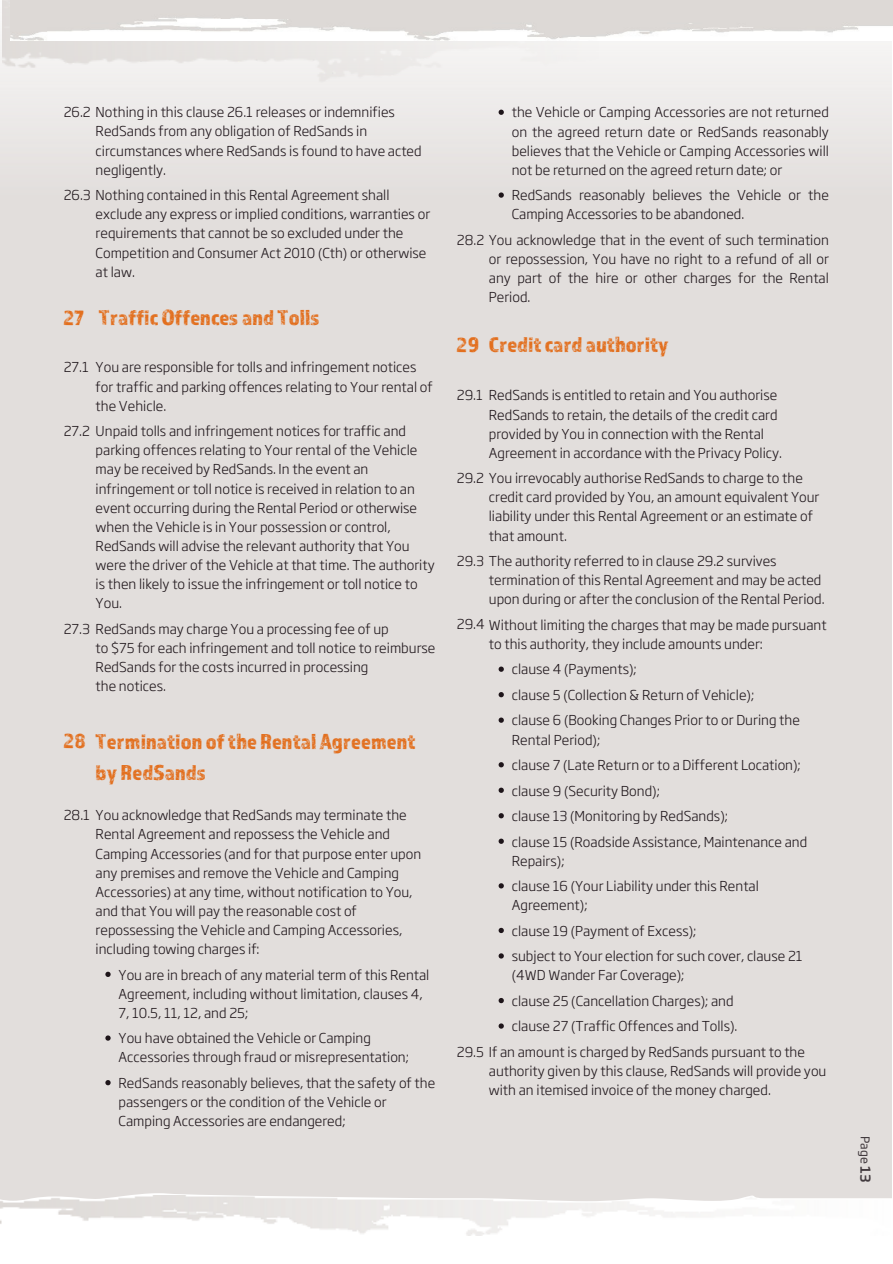
<style>
.page{position:relative;width:893px;height:1264px;background:#fff}
.page>*{position:absolute;margin:0;border:0;box-sizing:border-box;transform-origin:0 0}
.t1{font:22.5px/31.5px "Almaq Rough";color:#e36f1e}
.t2{font:21.75px "Almaq Rough";color:#e36f1e}
.t3{font:300 13.5px/19px "Soho Gothic Pro";color:#1e151a}
.t4{font:500 13.5px "Soho Gothic Pro";color:#423a3e}
.t5{font:12px "Soho Gothic Pro";color:#423a3e}
.s1{font-size:21.75px}
</style>
<div class="page">
<div style="left:0;top:0;width:891px;height:1193px;background:#e2dedc"></div>
<svg style="left:0;top:1193px;width:892px;height:43px"></svg>
<img style="left:0;top:1194px;width:891px;height:41px">
<img style="left:3px;top:0;width:602px;height:82px">
<img style="left:11px;top:0;width:881px;height:40px">
<svg style="left:105px;top:971px;width:6px;height:5px"></svg>
<svg style="left:105px;top:1035px;width:6px;height:5px"></svg>
<svg style="left:105px;top:1080px;width:6px;height:5px"></svg>
<svg style="left:498px;top:110px;width:6px;height:5px"></svg>
<svg style="left:498px;top:192px;width:6px;height:6px"></svg>
<svg style="left:498px;top:666px;width:6px;height:5px"></svg>
<svg style="left:498px;top:692px;width:6px;height:5px"></svg>
<svg style="left:498px;top:717px;width:6px;height:5px"></svg>
<svg style="left:498px;top:762px;width:6px;height:5px"></svg>
<svg style="left:498px;top:787px;width:6px;height:6px"></svg>
<svg style="left:498px;top:813px;width:6px;height:5px"></svg>
<svg style="left:498px;top:838px;width:6px;height:5px"></svg>
<svg style="left:498px;top:883px;width:6px;height:5px"></svg>
<svg style="left:498px;top:927px;width:6px;height:6px"></svg>
<svg style="left:498px;top:953px;width:6px;height:5px"></svg>
<svg style="left:498px;top:997px;width:6px;height:6px"></svg>
<svg style="left:498px;top:1023px;width:6px;height:5px"></svg>
<p class="t3" style="left:96px;top:102px;width:327px;text-indent:-32px">26.2 Nothing in this clause 26.1 releases or indemnifies RedSands from any obligation of RedSands in circumstances where RedSands is found to have acted negligently.</p>
<p class="t3" style="left:96px;top:185px;width:336px;text-indent:-32px">26.3 Nothing contained in this Rental Agreement shall exclude any express or implied conditions, warranties or requirements that cannot be so excluded under the Competition and Consumer Act 2010 (Cth) or otherwise at law.</p>
<p class="t2" style="left:64px;top:304px;width:21px">27</p>
<p class="t1" style="left:99px;top:301px;width:223px">Traffic Offences and Tolls</p>
<p class="t3" style="left:96px;top:357px;width:338px">You are responsible for tolls and infringement notices for traffic and parking offences relating to Your rental of the Vehicle.</p>
<p class="t3" style="left:96px;top:420px;width:340px;text-indent:-32px">27.2 Unpaid tolls and infringement notices for traffic and parking offences relating to Your rental of the Vehicle may be received by RedSands. In the event an infringement or toll notice is received in relation to an event occurring during the Rental Period or otherwise when the Vehicle is in Your possession or control, RedSands will advise the relevant authority that You were the driver of the Vehicle at that time. The authority is then likely to issue the infringement or toll notice to You.</p>
<p class="t3" style="left:64px;top:618px;width:326px">27.3 RedSands may charge You a processing fee of up</p>
<p class="t3" style="left:96px;top:637px;width:341px">to $75 for each infringement and toll notice to reimburse</p>
<p class="t3" style="left:96px;top:656px;width:274px">RedSands for the costs incurred in processing</p>
<p class="t3" style="left:96px;top:675px;width:72px">the notices.</p>
<p class="t3" style="left:64px;top:357px;width:27px">27.1</p>
<p class="t1" style="left:96px;top:724px;width:321px;text-indent:-32px"><span class="s1">28</span> Termination ofthe Rental Agreement by RedSands</p>
<p class="t3" style="left:96px;top:804px;width:327px;text-indent:-32px">28.1 You acknowledge that RedSands may terminate the Rental Agreement and repossess the Vehicle and Camping Accessories (and for that purpose enter upon any premises and remove the Vehicle and Camping Accessories) at any time, without notification to You, and that You will pay the reasonable cost of repossessing the Vehicle and Camping Accessories, including towing charges if:</p>
<p class="t3" style="left:119px;top:964px;width:312px">You are in breach of any material term of this Rental<br>Agreement, including without limitation, clauses 4,<br>7, 10.5, 11, 12, and 25;</p>
<p class="t3" style="left:119px;top:1027px;width:292px">You have obtained the Vehicle or Camping<br>Accessories through fraud or misrepresentation;</p>
<p class="t3" style="left:119px;top:1072px;width:318px">RedSands reasonably believes, that the safety of the passengers or the condition of the Vehicle or<br>Camping Accessories are endangered;</p>
<p class="t3" style="left:511px;top:102px;width:318px;text-align:justify">the Vehicle or Camping Accessories are not returned on the agreed return date or RedSands reasonably believes that the Vehicle or Camping Accessories will not be returned on the agreed return date; or</p>
<p class="t3" style="left:511px;top:185px;width:318px">RedSands reasonably believes the Vehicle or the<br>Camping Accessories to be abandoned.</p>
<p class="t3" style="left:489px;top:229px;width:341px;text-align:justify;text-indent:-32px">28.2 You acknowledge that in the event of such termination or repossession, You have no right to a refund of all or any part of the hire or other charges for the Rental Period.</p>
<p class="t2" style="left:457px;top:331px;width:23px">29</p>
<p class="t1" style="left:489px;top:328px;width:181px">Creditcard authority</p>
<p class="t3" style="left:489px;top:385px;width:295px;text-indent:-32px">29.1 RedSands is entitled to retain and You authorise RedSands to retain, the details of the credit card provided by You in connection with the Rental Agreement in accordance with the Privacy Policy.</p>
<p class="t3" style="left:489px;top:467px;width:332px;text-indent:-32px">29.2 You irrevocably authorise RedSands to charge to the credit card provided by You, an amount equivalent Your liability under this Rental Agreement or an estimate of that amount.</p>
<p class="t3" style="left:489px;top:550px;width:337px;text-indent:-32px">29.3 The authority referred to in clause 29.2 survives termination of this Rental Agreement and may be acted upon during or after the conclusion of the Rental Period.</p>
<p class="t3" style="left:457px;top:614px;width:371px">29.4 Without limiting the charges that may be made pursuant</p>
<p class="t3" style="left:489px;top:633px;width:275px">to this authority, they include amounts under:</p>
<p class="t3" style="left:511px;top:659px;width:126px">clause 4 (Payments);</p>
<p class="t3" style="left:511px;top:684px;width:244px">clause 5 (Collection &amp; Return of Vehicle);</p>
<p class="t3" style="left:511px;top:710px;width:289px">clause 6 (Booking Changes Prior to or During the<br>Rental Period);</p>
<p class="t3" style="left:511px;top:754px;width:290px">clause 7 (Late Return or to a Different Location);</p>
<p class="t3" style="left:511px;top:780px;width:150px">clause 9 (Security Bond);</p>
<p class="t3" style="left:511px;top:805px;width:218px">clause 13 (Monitoring by RedSands);</p>
<p class="t3" style="left:511px;top:831px;width:297px">clause 15 (Roadside Assistance, Maintenance and<br>Repairs);</p>
<p class="t3" style="left:511px;top:875px;width:248px">clause 16 (Your Liability under this Rental<br>Agreement);</p>
<p class="t3" style="left:511px;top:920px;width:186px">clause 19 (Payment of Excess);</p>
<p class="t3" style="left:511px;top:945px;width:292px">subject to Your election for such cover, clause 21 (4WD Wander Far Coverage);</p>
<p class="t3" style="left:511px;top:990px;width:223px">clause 25 (Cancellation Charges); and</p>
<p class="t3" style="left:511px;top:1015px;width:227px">clause 27 (Traffic Offences and Tolls).</p>
<p class="t3" style="left:489px;top:1041px;width:339px;text-indent:-32px">29.5 If an amount is charged by RedSands pursuant to the authority given by this clause, RedSands will provide you with an itemised invoice of the money charged.</p>
<p class="t5" style="left:875px;top:1136px;width:29px;rotate:90deg">Page</p>
<p class="t4" style="left:876px;top:1166px;width:18px;rotate:90deg">13</p>
</div>
